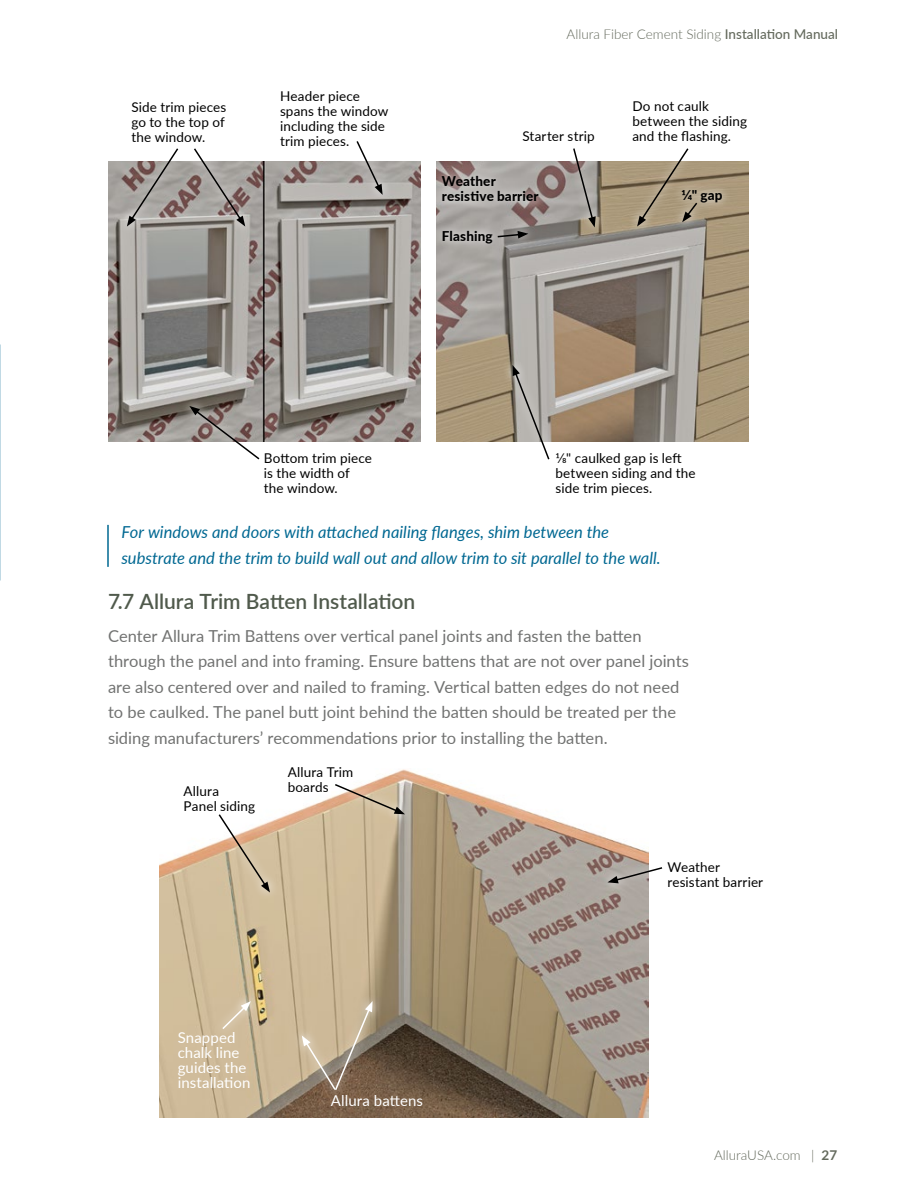
<style>
.page{position:relative;width:918px;height:1188px;background:#fff}
.page>*{position:absolute;margin:0;border:0;box-sizing:border-box;transform-origin:0 0}
.t1{font:600 21px "Lato";color:#505a4c}
.t2{font:16.5px/25.5px "Lato";color:#717271}
.t3{font:italic 16.5px/25.5px "Lato";color:#006892}
.t4{font:15px/15px "Lato";letter-spacing:.005em;color:#fff}
.t5{font:13.5px/15px "Lato";letter-spacing:.01em;color:#000}
.t6{font:300 13.5px "Lato";color:#646a5d}
.t7{font:800 13.5px/15px "Lato";letter-spacing:.01em;color:#000}
.s1{font-weight:500}
.s2{font-weight:700}
</style>
<div class="page">
<hr style="left:107px;top:525px;width:2px;height:42px;background:#006892">
<img style="left:159px;top:769px;width:489px;height:349px">
<img style="left:108px;top:161px;width:313px;height:281px">
<img style="left:436px;top:161px;width:313px;height:281px">
<svg style="left:436px;top:167px;width:111px;height:43px;background:#aca4a1"></svg>
<svg style="left:436px;top:222px;width:65px;height:31px;background:#b1aeab"></svg>
<svg style="left:699px;top:181px;width:32px;height:31px"></svg>
<svg style="left:118px;top:161px;width:67px;height:74px"></svg>
<svg style="left:127px;top:148px;width:53px;height:79px"></svg>
<svg style="left:628px;top:161px;width:69px;height:74px"></svg>
<svg style="left:185px;top:161px;width:69px;height:74px;background:#9d9691"></svg>
<svg style="left:192px;top:148px;width:53px;height:79px"></svg>
<svg style="left:348px;top:161px;width:44px;height:42px"></svg>
<svg style="left:355px;top:141px;width:28px;height:54px"></svg>
<svg style="left:564px;top:161px;width:41px;height:74px"></svg>
<svg style="left:572px;top:148px;width:24px;height:79px;background:#a7a39e"></svg>
<svg style="left:181px;top:397px;width:87px;height:45px"></svg>
<svg style="left:189px;top:406px;width:72px;height:54px"></svg>
<svg style="left:489px;top:222px;width:47px;height:25px"></svg>
<svg style="left:496px;top:231px;width:32px;height:8px"></svg>
<svg style="left:673px;top:194px;width:33px;height:37px"></svg>
<svg style="left:637px;top:148px;width:62px;height:79px"></svg>
<svg style="left:503px;top:357px;width:55px;height:85px;background:#a89a86"></svg>
<svg style="left:512px;top:365px;width:39px;height:95px"></svg>
<svg style="left:214px;top:993px;width:46px;height:45px"></svg>
<svg style="left:221px;top:1001px;width:30px;height:30px"></svg>
<svg style="left:293px;top:1027px;width:33px;height:71px"></svg>
<svg style="left:326px;top:993px;width:56px;height:106px;background:#8d7860"></svg>
<svg style="left:302px;top:1001px;width:71px;height:91px;background:#b09e85"></svg>
<svg style="left:210px;top:806px;width:69px;height:95px;fill:#d4c09f"></svg>
<svg style="left:217px;top:813px;width:53px;height:79px"></svg>
<svg style="left:327px;top:775px;width:86px;height:49px"></svg>
<svg style="left:333px;top:783px;width:72px;height:31px;background:#cbb69d"></svg>
<svg style="left:600px;top:858px;width:49px;height:34px"></svg>
<svg style="left:608px;top:866px;width:55px;height:17px"></svg>
<p class="t5" style="left:131px;top:99px;width:97px">Side trim pieces go to the top of the window.</p>
<p class="t5" style="left:280px;top:88px;width:110px">Header piece spans the window including the side trim pieces.</p>
<p class="t6" style="left:567px;top:24px;width:273px">Allura Fiber Cement Siding <span class="s1">Installation Manual</span></p>
<p class="t5" style="left:522px;top:128px;width:74px">Starter strip</p>
<p class="t7" style="left:442px;top:173px;width:98px">Weather resistive barrier</p>
<p class="t7" style="left:442px;top:228px;width:52px">Flashing</p>
<p class="t5" style="left:632px;top:98px;width:116px">Do not caulk between the siding and the flashing.</p>
<p class="t7" style="left:681px;top:187px;width:43px">1/4" gap</p>
<p class="t5" style="left:264px;top:450px;width:110px">Bottom trim piece is the width of the window.</p>
<p class="t5" style="left:556px;top:450px;width:142px">1/8" caulked gap is left between siding and the side trim pieces.</p>
<p class="t3" style="left:122px;top:519px;width:541px">For windows and doors with attached nailing flanges, shim between the substrate and the trim to build wall out and allow trim to sit parallel to the wall.</p>
<p class="t1" style="left:108px;top:587px;width:309px">7.7 Allura Trim Batten Installation</p>
<p class="t2" style="left:108px;top:622px;width:583px">Center Allura Trim Battens over vertical panel joints and fasten the batten through the panel and into framing. Ensure battens that are not over panel joints are also centered over and nailed to framing. Vertical batten edges do not need to be caulked. The panel butt joint behind the batten should be treated per the siding manufacturers’ recommendations prior to installing the batten.</p>
<p class="t5" style="left:288px;top:764px;width:67px">Allura Trim</p>
<p class="t5" style="left:184px;top:783px;width:37px">Allura</p>
<p class="t5" style="left:288px;top:779px;width:42px">boards</p>
<p class="t5" style="left:184px;top:798px;width:73px">Panel siding</p>
<p class="t4" style="left:178px;top:1029px;width:74px">Snapped chalk line guides the installation</p>
<p class="t4" style="left:331px;top:1092px;width:94px">Allura battens</p>
<p class="t5" style="left:667px;top:859px;width:97px">Weather resistant barrier</p>
<p class="t6" style="left:714px;top:1146px;width:125px">AlluraUSA.com | <span class="s2">27</span></p>
</div>
